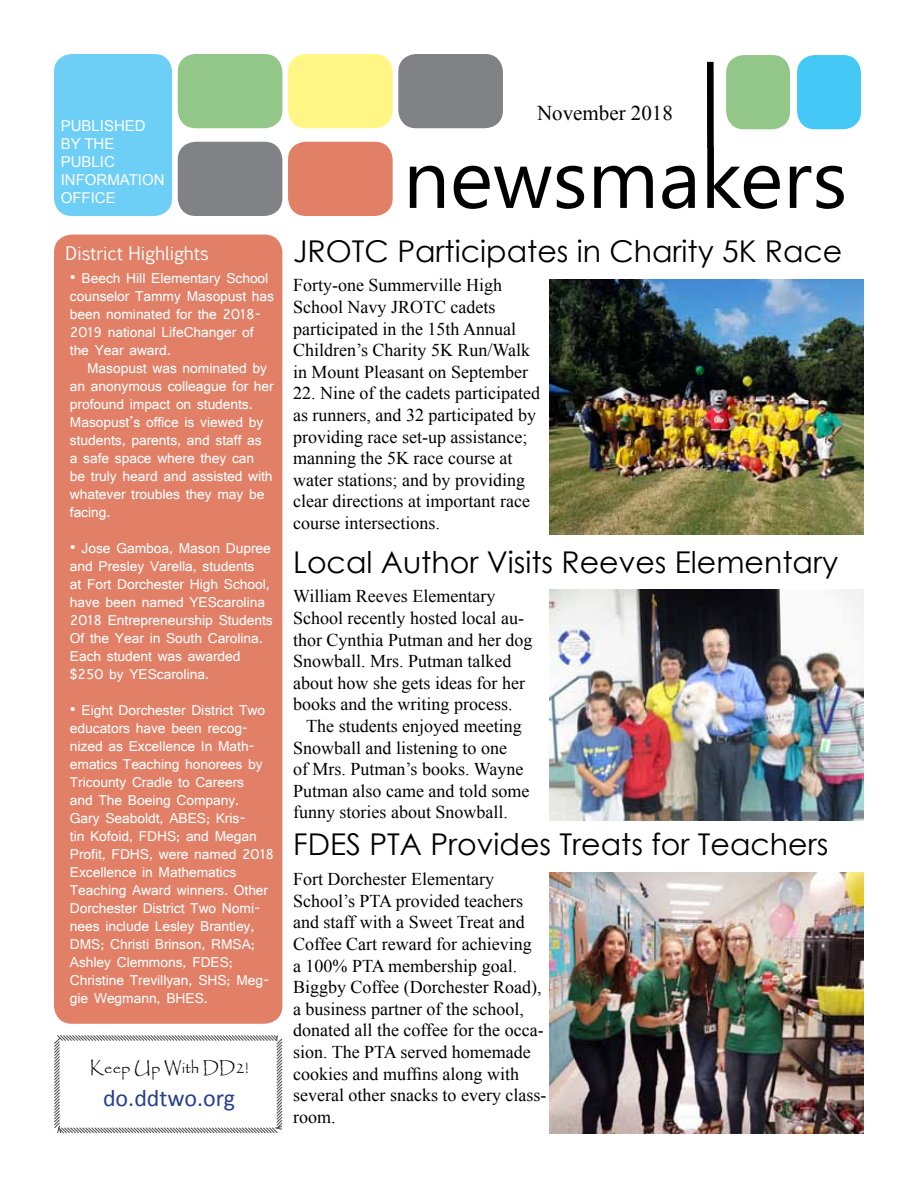
<style>
.page{position:relative;width:918px;height:1188px;background:#fff}
.page>*{position:absolute;margin:0;border:0;box-sizing:border-box;transform-origin:0 0}
.t1{font:82.5px "Segoe UI";color:#000}
.t2{font:30px "Century Gothic";color:#000}
.t3{font:24px "Calibri";color:#25408f}
.t4{font:21px "Times New Roman";color:#000}
.t5{font:18px/21.6px "Times New Roman";color:#000}
.t6{font:18px "Euphemia CAS";color:#fff}
.t7{font:16.5px "Papyrus";color:#000}
.t8{font:15px/18px "Shruti";letter-spacing:-.005em;color:#fff}
.t9{font:15px/18px "Arial";color:#fff}
</style>
<div class="page">
<div style="left:54px;top:54px;width:118px;height:162px;background:#6dcff6;border-radius:18px"></div>
<div style="left:178px;top:54px;width:104px;height:74px;background:#93c789;border-radius:18px"></div>
<div style="left:178px;top:142px;width:104px;height:74px;background:#808285;border-radius:18px"></div>
<div style="left:288px;top:54px;width:105px;height:74px;background:#fff685;border-radius:18px"></div>
<div style="left:288px;top:142px;width:105px;height:74px;background:#e18067;border-radius:18px"></div>
<div style="left:398px;top:54px;width:105px;height:74px;background:#808285;border-radius:18px"></div>
<div style="left:726px;top:55px;width:64px;height:74px;background:#93c789;border-radius:18px"></div>
<div style="left:707px;top:62px;width:7px;height:86px;background:#000"></div>
<div style="left:54px;top:235px;width:228px;height:789px;background:#e18067;border-radius:18px"></div>
<div style="left:797px;top:55px;width:64px;height:74px;background:#44c8f5;border-radius:18px"></div>
<img style="left:549px;top:279px;width:315px;height:255px">
<img style="left:549px;top:590px;width:315px;height:230px">
<img style="left:549px;top:873px;width:315px;height:261px">
<svg style="left:54px;top:1035px;width:229px;height:99px"></svg>
<p class="t9" style="left:61px;top:117px;width:105px">PUBLISHED<br>BY THE<br>PUBLIC<br>I NFORMATION<br>OFFICE</p>
<p class="t6" style="left:66px;top:241px;width:145px">District Highlights</p>
<p class="t8" style="left:70px;top:269px;width:206px">• Beech Hill Elementary School counselor Tammy Masopust has been nominated for the 2018-<br>2019 national LifeChanger of the Year award.</p>
<p class="t8" style="left:70px;top:359px;width:205px;text-indent:17px">Masopust was nominated by an anonymous colleague for her profound impact on students.<br>Masopust’s office is viewed by students, parents, and staff as<br>a safe space where they can<br>be truly heard and assisted with whatever troubles they may be facing.</p>
<p class="t8" style="left:70px;top:539px;width:204px">• Jose Gamboa, Mason Dupree and Presley Varella, students<br>at Fort Dorchester High School, have been named YEScarolina<br>2018 Entrepreneurship Students<br>Of the Year in South Carolina.<br>Each student was awarded $250 by YEScarolina.</p>
<p class="t8" style="left:70px;top:701px;width:206px">• Eight Dorchester District Two educators have been recog&shy;nized as Excellence In Math&shy;ematics Teaching honorees by<br>Tricounty Cradle to Careers<br>and The Boeing Company.<br>Gary Seaboldt, ABES; Kris-<br>tin Kofoid, FDHS; and Megan<br>Profit, FDHS, were named 2018<br>Excellence in Mathematics<br>Teaching Award winners. Other<br>Dorchester District Two Nomi&shy;nees include Lesley Brantley,<br>DMS; Christi Brinson, RMSA;<br>Ashley Clemmons, FDES;<br>Christine Trevillyan, SHS; Meg&shy;gie Wegmann, BHES.</p>
<p class="t7" style="left:90px;top:1058px;width:160px">Keep Up With DD2!</p>
<h3 class="t3" style="left:103px;top:1083px;width:134px">do.ddtwo.org</h3>
<h3 class="t4" style="left:537px;top:99px;width:137px">November 2018</h3>
<h1 class="t1" style="left:403px;top:121px;width:446px">newsmakers</h1>
<h2 class="t2" style="left:293px;top:230px;width:551px">JROTC Participates in Charity 5K Race</h2>
<p class="t5" style="left:293px;top:274px;width:239px">Forty-one Summerville High<br>School Navy JROTC cadets participated in the 15th Annual<br>Children’s Charity 5K Run/Walk in Mount Pleasant on September</p>
<p class="t5" style="left:293px;top:382px;width:248px">22. Nine of the cadets participated as runners, and 32 participated by providing race set-up assistance; manning the 5K race course at water stations; and by providing clear directions at important race course intersections.</p>
<h2 class="t2" style="left:293px;top:541px;width:547px">Local Author Visits Reeves Elementary</h2>
<p class="t5" style="left:293px;top:585px;width:241px">William Reeves Elementary<br>School recently hosted local au&shy;thor Cynthia Putman and her dog<br>Snowball. Mrs. Putman talked about how she gets ideas for her books and the writing process.</p>
<p class="t5" style="left:293px;top:715px;width:238px;text-indent:13px">The students enjoyed meeting<br>Snowball and listening to one<br>of Mrs. Putman’s books. Wayne<br>Putman also came and told some funny stories about Snowball.</p>
<h2 class="t2" style="left:293px;top:824px;width:537px">FDES PTA Provides Treats for Teachers</h2>
<p class="t5" style="left:293px;top:868px;width:255px">Fort Dorchester Elementary<br>School’s PTA provided teachers and staff with a Sweet Treat and<br>Coffee Cart reward for achieving<br>a 100% PTA membership goal.<br>Biggby Coffee (Dorchester Road), a business partner of the school, donated all the coffee for the occa&shy;sion. The PTA served homemade cookies and muffins along with several other snacks to every class&shy;room.</p>
</div>
